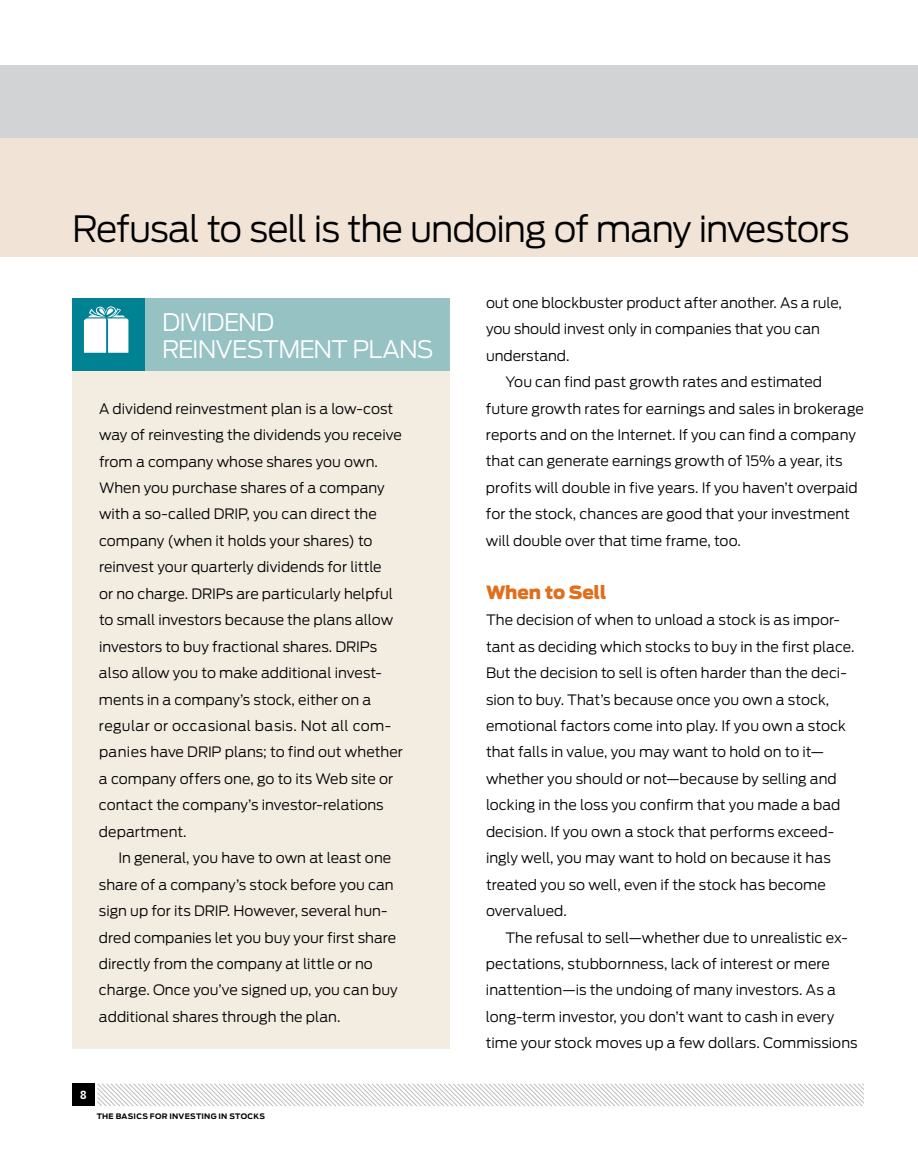
<style>
.page{position:relative;width:918px;height:1175px;background:#fff}
.page>*{position:absolute;margin:0;border:0;box-sizing:border-box;transform-origin:0 0}
.t1{font:300 36px "Antenna";letter-spacing:-.035em;color:#000}
.t2{font:300 24px/27px "Antenna";letter-spacing:-.035em;color:#fff}
.t3{font:900 18px "Antenna";letter-spacing:-.01em;color:#df6f1d}
.t4{font:300 14.25px/26.4px "Antenna";color:#000}
.t5{font:10.5px "Retina Micro D10";color:#fff}
.t6{font:700 7.5px "Antenna";letter-spacing:.04em;color:#000}
</style>
<div class="page">
<div style="left:72px;top:1083px;width:23px;height:23px;background:#000"></div>
<svg style="left:97px;top:1083px;width:767px;height:24px"></svg>
<div style="left:0;top:66px;width:918px;height:72px;background:#d1d3d4"></div>
<div style="left:0;top:138px;width:918px;height:118px;background:#f1e4d7"></div>
<div style="left:72px;top:300px;width:378px;height:748px;background:#f2ece1"></div>
<div style="left:72px;top:298px;width:378px;height:72px;background:#96c2c4"></div>
<div style="left:72px;top:298px;width:72px;height:72px;background:#008293"></div>
<h1 class="t1" style="left:72px;top:208px;width:779px">Refusal to sell is the undoing of many investors</h1>
<h2 class="t2" style="left:162px;top:308px;width:119px">Dividend rei nvestme</h2>
<h2 class="t2" style="left:314px;top:335px;width:122px">nt plans</h2>
<p class="t4" style="left:99px;top:395px;width:306px">A dividend reinvestment plan is a low-cost way of reinvesting the dividends you receive from a company whose shares you own.<br>When you purchase shares of a company with a so-called DRIP, you can direct the company (when it holds your shares) to reinvest your quarterly dividends for little<br>or no charge. DRIPs are particularly helpful to small investors because the plans allow investors to buy fractional shares. DRIPs also allow you to make additional invest&shy;ments in a company’s stock, either on a regular or occasional basis. Not all com&shy;panies have DRIP plans; to find out whether a company offers one, go to its Web site or contact the company’s investor-relations department.</p>
<p class="t4" style="left:99px;top:844px;width:300px;text-indent:19px">In general, you have to own at least one share of a company’s stock before you can sign up for its DRIP. However, several hun&shy;dred companies let you buy your first share directly from the company at little or no charge. Once you’ve signed up, you can buy additional shares through the plan.</p>
<p class="t5" style="left:80px;top:1088px;width:8px">8</p>
<p class="t6" style="left:97px;top:1111px;width:99px">THE BASICS FOR INVESTI</p>
<p class="t6" style="left:204px;top:1111px;width:61px">NG IN STOCKS</p>
<p class="t4" style="left:486px;top:289px;width:358px">out one blockbuster product after another. As a rule, you should invest only in companies that you can understand.</p>
<p class="t4" style="left:486px;top:369px;width:379px;text-indent:20px">You can find past growth rates and estimated future growth rates for earnings and sales in brokerage reports and on the Internet. If you can find a company that can generate earnings growth of 15% a year, its profits will double in five years. If you haven’t overpaid for the stock, chances are good that your investment will double over that time frame, too.</p>
<p class="t3" style="left:486px;top:581px;width:122px">When to Sell</p>
<p class="t4" style="left:486px;top:607px;width:370px">The decision of when to unload a stock is as impor&shy;tant as deciding which stocks to buy in the first place.<br>But the decision to sell is often harder than the deci&shy;sion to buy. That’s because once you own a stock, emotional factors come into play. If you own a stock that falls in value, you may want to hold on to it— whether you should or not—because by selling and locking in the loss you confirm that you made a bad decision. If you own a stock that performs exceed&shy;ingly well, you may want to hold on because it has treated you so well, even if the stock has become overvalued.</p>
<p class="t4" style="left:486px;top:924px;width:373px;text-indent:20px">The refusal to sell—whether due to unrealistic ex&shy;pectations, stubbornness, lack of interest or mere inattention—is the undoing of many investors. As a long-term investor, you don’t want to cash in every time your stock moves up a few dollars. Commissions</p>
</div>
